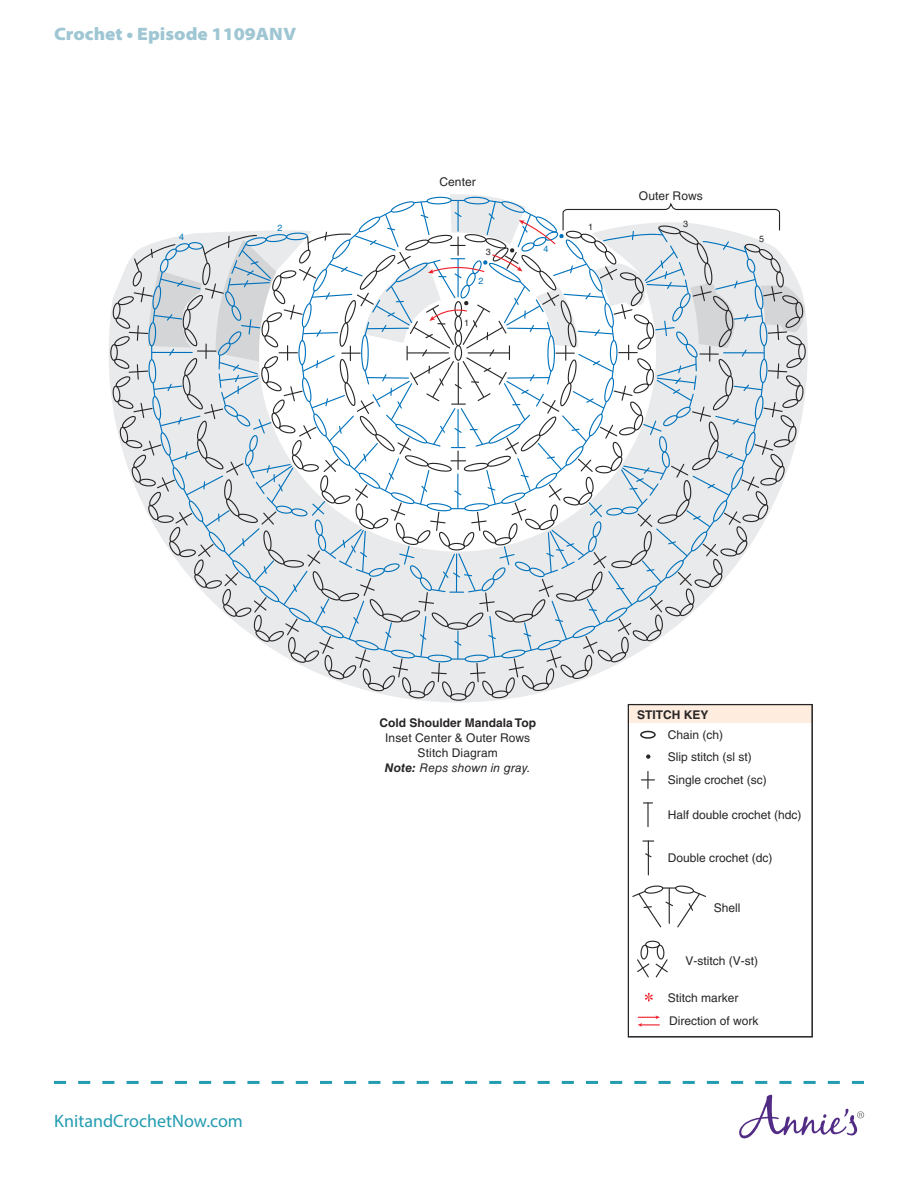
<style>
.page{position:relative;width:918px;height:1188px;background:#fff}
.page>*{position:absolute;margin:0;border:0;box-sizing:border-box;transform-origin:0 0}
.t1{font:900 semi-expanded 18px "Myriad Pro";color:#9fc6d3}
.t2{font:18px "Myriad Pro";color:#239cb0}
.t3{font:12px/15px "Helvetica LT Std";color:#282526}
.t4{font:700 12px/19.5px "Helvetica LT Std";color:#282526}
.t5{font:9px "Helvetica LT Std";color:#282526}
.t6{font:9px "Helvetica LT Std";color:#0072bc}
.s1{font-weight:700}
.s2{font-weight:700;font-style:italic}
.s3{font-style:italic}
.s4{font-weight:400}
</style>
<div class="page">
<div style="left:450px;top:693px;width:17px;height:8px;border:1px solid #282526;border-radius:50%"></div>
<div style="left:110px;top:344px;width:8px;height:17px;border:1px solid #282526;border-radius:50%"></div>
<svg style="left:112px;top:194px;width:694px;height:505px"></svg>
<div style="left:628px;top:704px;width:184px;height:18px;background:#feedde"></div>
<div style="left:628px;top:704px;width:185px;height:19px;border:1px solid #feedde"></div>
<svg style="left:641px;top:771px;width:13px;height:17px"></svg>
<svg style="left:643px;top:840px;width:11px;height:2px"></svg>
<hr style="left:648px;top:841px;width:1px;height:34px;background:#282526">
<svg style="left:645px;top:852px;width:7px;height:6px"></svg>
<div style="left:628px;top:704px;width:185px;height:333px;border:1px solid #282526"></div>
<div style="left:640px;top:731px;width:16px;height:8px;border:2px solid #282526;border-radius:50%"></div>
<svg style="left:646px;top:754px;width:4px;height:5px"></svg>
<div style="left:645px;top:941px;width:15px;height:7px;border:1px solid #282526;border-radius:50%"></div>
<svg style="left:637px;top:944px;width:31px;height:34px"></svg>
<svg style="left:632px;top:885px;width:74px;height:43px"></svg>
<svg style="left:645px;top:993px;width:8px;height:8px"></svg>
<svg style="left:638px;top:1015px;width:22px;height:12px"></svg>
<svg style="left:643px;top:802px;width:10px;height:2px"></svg>
<hr style="left:647px;top:803px;width:2px;height:24px;background:#282526">
<svg style="left:54px;top:1081px;width:810px;height:3px"></svg>
<svg style="left:739px;top:1095px;width:125px;height:43px"></svg>
<h1 class="t1" style="left:54px;top:22px;width:244px">Crochet • Episode 1109ANV</h1>
<p class="t3" style="left:439px;top:174px;width:38px">Center</p>
<p class="t6" style="left:277px;top:223px;width:7px">2</p>
<p class="t5" style="left:588px;top:222px;width:7px">1</p>
<p class="t3" style="left:639px;top:188px;width:66px">Outer Rows</p>
<p class="t5" style="left:683px;top:218px;width:7px">3</p>
<p class="t6" style="left:179px;top:232px;width:7px">4</p>
<p class="t5" style="left:759px;top:234px;width:7px">5</p>
<p class="t5" style="left:486px;top:246px;width:7px">3</p>
<p class="t6" style="left:544px;top:243px;width:7px">4</p>
<p class="t6" style="left:478px;top:276px;width:7px">2</p>
<p class="t5" style="left:464px;top:317px;width:7px">1</p>
<h1 class="t2" style="left:54px;top:1109px;width:190px">KnitandCrochetNow.com</h1>
<p class="t3" style="left:380px;top:715px;width:158px;text-align:center"><span class="s1">Cold Shoulder Mandala Top<br></span>Inset Center &amp; Outer Rows<br>Stitch Diagram<br><span class="s2">Note:</span> <span class="s3">Reps shown in gray.</span></p>
<p class="t4" style="left:668px;top:705px;width:57px;text-indent:-30px">STITCH KEY<br><span class="s4">Chain (ch)</span></p>
<p class="t3" style="left:668px;top:745px;width:101px;line-height:23.2px">Slip stitch (sl st)<br>Single crochet (sc)</p>
<p class="t3" style="left:668px;top:808px;width:135px">Half double crochet (hdc)</p>
<p class="t3" style="left:668px;top:850px;width:106px">Double crochet (dc)</p>
<p class="t3" style="left:714px;top:901px;width:28px">Shell</p>
<p class="t3" style="left:685px;top:953px;width:74px">V-stitch (V-st)</p>
<p class="t3" style="left:668px;top:986px;width:92px;line-height:23.2px">Stitch marker<br>Direction of work</p>
</div>
